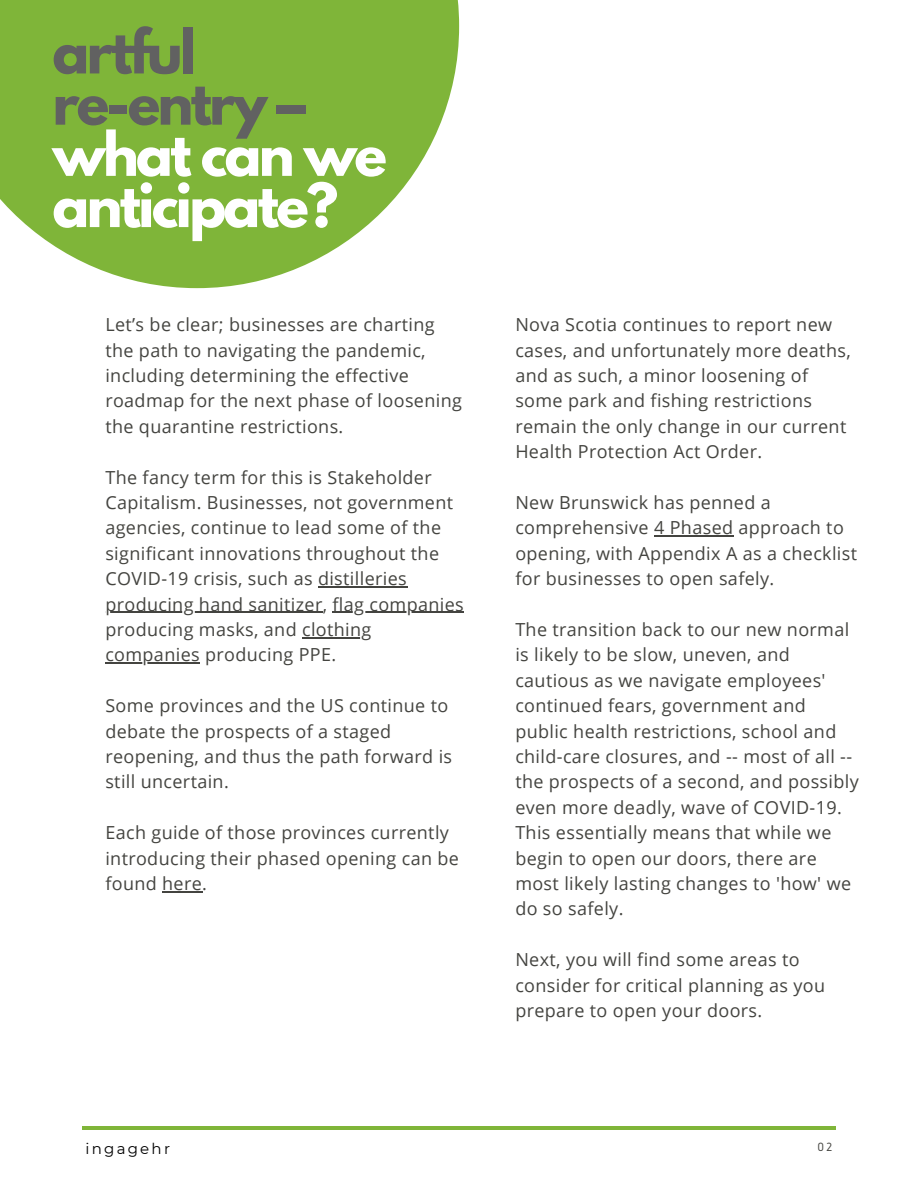
<style>
.page{position:relative;width:918px;height:1188px;background:#fff}
.page>*{position:absolute;margin:0;border:0;box-sizing:border-box;transform-origin:0 0}
.t1{font:700 54px/51.2px "League Spartan";letter-spacing:-.05em;color:#fff}
.t2{font:700 54px/51.2px "League Spartan";letter-spacing:-.05em;color:#616161}
.t3{font:18px/25.3px "Open Sans";letter-spacing:.02em;color:#444440}
.t4{font:15px "Montserrat";letter-spacing:.15em;color:#000}
.t5{font:12.45px "Gidole";color:#444440}
</style>
<div class="page">
<hr style="left:82px;top:1126px;width:754px;height:3px;background:#7fb539">
<svg style="left:0;top:0;width:459px;height:288px;background:#92c056"></svg>
<hr style="left:318px;top:586px;width:89px;height:1px;background:#444440">
<hr style="left:105px;top:612px;width:218px;height:1px;background:#444440">
<hr style="left:333px;top:612px;width:131px;height:1px;background:#444440">
<hr style="left:302px;top:637px;width:70px;height:1px;background:#444440">
<hr style="left:105px;top:662px;width:95px;height:1px;background:#444440">
<hr style="left:162px;top:891px;width:40px;height:1px;background:#444440">
<hr style="left:654px;top:535px;width:80px;height:1px;background:#444440">
<h1 class="t2" style="left:52px;top:33px;width:255px">artful re-entry –</h1>
<h1 class="t1" style="left:52px;top:135px;width:336px">what can we anticipate?</h1>
<p class="t3" style="left:105px;top:311px;width:358px">Let’s be clear; businesses are charting the path to navigating the pandemic, including determining the effective roadmap for the next phase of loosening the quarantine restrictions.</p>
<p class="t3" style="left:105px;top:464px;width:360px">The fancy term for this is Stakeholder Capitalism. Businesses, not government agencies, continue to lead some of the significant innovations throughout the COVID-19 crisis, such as distilleries producing hand sanitizer, flag companies producing masks, and clothing companies producing PPE.</p>
<p class="t3" style="left:105px;top:692px;width:348px">Some provinces and the US continue to debate the prospects of a staged reopening, and thus the path forward is still uncertain.</p>
<p class="t3" style="left:105px;top:819px;width:355px">Each guide of those provinces currently introducing their phased opening can be found here.</p>
<p class="t3" style="left:515px;top:311px;width:337px">Nova Scotia continues to report new cases, and unfortunately more deaths, and as such, a minor loosening of some park and fishing restrictions remain the only change in our current Health Protection Act Order.</p>
<p class="t3" style="left:515px;top:489px;width:343px">New Brunswick has penned a comprehensive 4 Phased approach to opening, with Appendix A as a checklist for businesses to open safely.</p>
<p class="t3" style="left:515px;top:616px;width:345px">The transition back to our new normal is likely to be slow, uneven, and cautious as we navigate employees' continued fears, government and public health restrictions, school and child-care closures, and -- most of all -- the prospects of a second, and possibly even more deadly, wave of COVID-19.<br>This essentially means that while we begin to open our doors, there are most likely lasting changes to 'how' we do so safely.</p>
<p class="t3" style="left:515px;top:946px;width:311px">Next, you will find some areas to consider for critical planning as you prepare to open your doors.</p>
<p class="t4" style="left:85px;top:1139px;width:86px">ingagehr</p>
<p class="t5" style="left:818px;top:1140px;width:16px">02</p>
</div>
